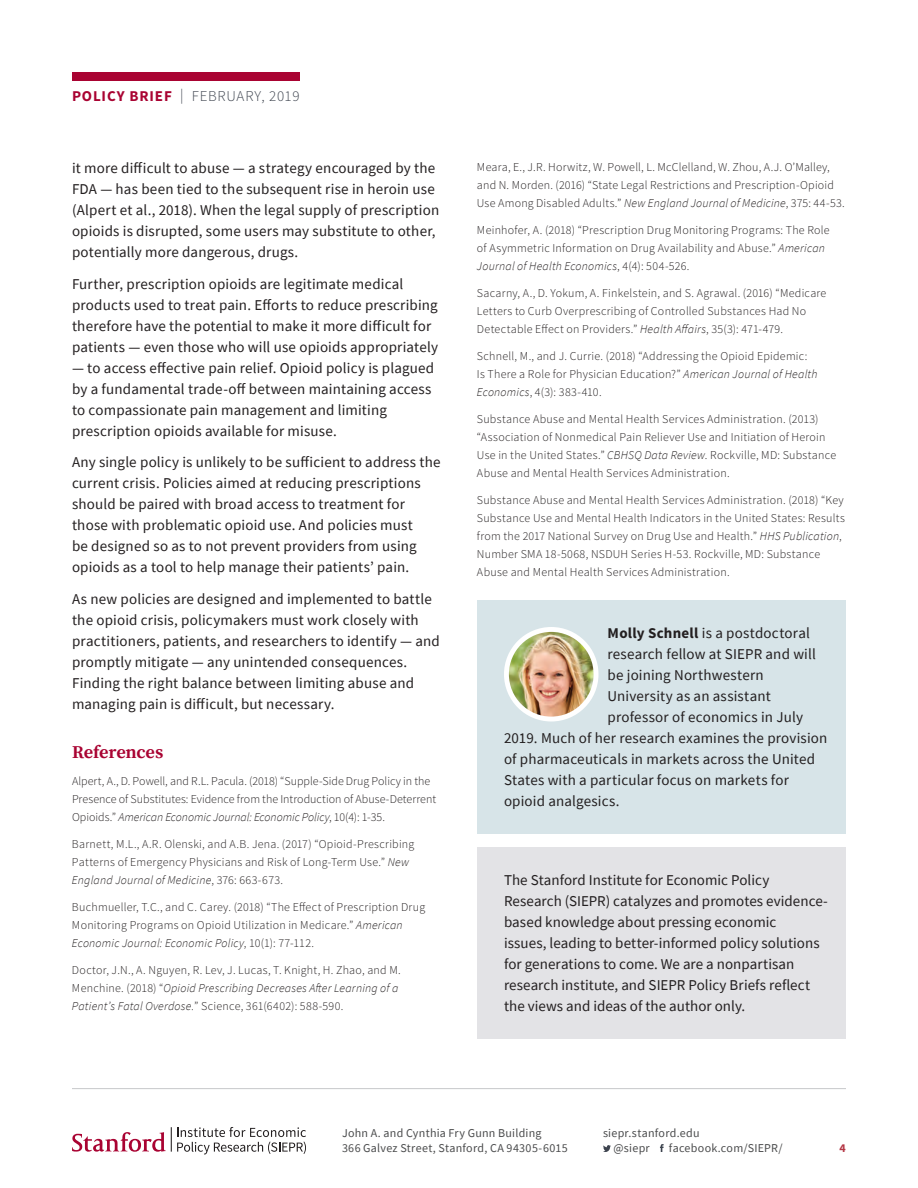
<style>
.page{position:relative;width:918px;height:1188px;background:#fff}
.page>*{position:absolute;margin:0;border:0;box-sizing:border-box;transform-origin:0 0}
.t1{font:700 18px "Source Serif Pro";letter-spacing:-.015em;color:#a90332}
.t2{font:15px/21px "Source Sans Pro";letter-spacing:.01em;color:#231f20}
.t3{font:300 15px "Source Sans Pro";letter-spacing:.05em;color:#3e444f}
.t4{font:300 12px/18px "Source Sans Pro";letter-spacing:.02em;color:#231f20}
.t5{font:300 12px/18px "Source Sans Pro";color:#231f20}
.t6{font:12px "Source Sans Pro";letter-spacing:.02em;color:#4b4c4d}
.t7{font:700 12px "Source Sans Pro";color:#b43745}
.s1{font-weight:700;color:#a90332}
.s2{font-style:italic}
.s3{font-weight:700}
</style>
<div class="page">
<svg style="left:72px;top:1127px;width:234px;height:27px"></svg>
<svg style="left:603px;top:1145px;width:8px;height:7px"></svg>
<svg style="left:660px;top:1144px;width:4px;height:8px"></svg>
<div style="left:72px;top:72px;width:228px;height:9px;background:#a90332"></div>
<hr style="left:72px;top:1088px;width:774px;height:1px;background:#c7c8ca">
<div style="left:477px;top:600px;width:369px;height:233px;background:#d7e4e8"></div>
<img style="left:506px;top:629px;width:90px;height:90px;border-radius:45px">
<div style="left:504px;top:627px;width:94px;height:94px;border:5px solid #fff;border-radius:50%"></div>
<div style="left:477px;top:847px;width:369px;height:191px;background:#e3e3e6"></div>
<p class="t3" style="left:72px;top:87px;width:229px"><span class="s1">POLICY BRIEF</span> | FEBRUARY, 2019</p>
<p class="t2" style="left:72px;top:158px;width:369px">it more difficult to abuse — a strategy encouraged by the FDA — has been tied to the subsequent rise in heroin use (Alpert et al., 2018). When the legal supply of prescription opioids is disrupted, some users may substitute to other, potentially more dangerous, drugs.</p>
<p class="t2" style="left:72px;top:273px;width:368px">Further, prescription opioids are legitimate medical products used to treat pain. Efforts to reduce prescribing therefore have the potential to make it more difficult for patients — even those who will use opioids appropriately</p>
<p class="t2" style="left:72px;top:357px;width:364px">— to access effective pain relief. Opioid policy is plagued by a fundamental trade-off between maintaining access to compassionate pain management and limiting prescription opioids available for misuse.</p>
<p class="t2" style="left:72px;top:452px;width:370px">Any single policy is unlikely to be sufficient to address the current crisis. Policies aimed at reducing prescriptions should be paired with broad access to treatment for those with problematic opioid use. And policies must<br>be designed so as to not prevent providers from using opioids as a tool to help manage their patients’ pain.</p>
<p class="t2" style="left:72px;top:588px;width:369px">As new policies are designed and implemented to battle the opioid crisis, policymakers must work closely with practitioners, patients, and researchers to identify — and promptly mitigate — any unintended consequences.<br>Finding the right balance between limiting abuse and managing pain is difficult, but necessary.</p>
<p class="t1" style="left:72px;top:742px;width:93px">References</p>
<p class="t5" style="left:72px;top:772px;width:366px">Alpert, A., D. Powell, and R.L. Pacula. (2018) “Supple-Side Drug Policy in the<br>Presence of Substitutes: Evidence from the Introduction of Abuse-Deterrent<br>Opioids.” <span class="s2">American Economic Journal: Economic Policy</span>, 10(4): 1-35.</p>
<p class="t4" style="left:72px;top:835px;width:344px">Barnett, M.L., A.R. Olenski, and A.B. Jena. (2017) “Opioid-Prescribing<br>Patterns of Emergency Physicians and Risk of Long-Term Use.” <span class="s2">New<br>England Journal of Medicine</span>, 376: 663-673.</p>
<p class="t4" style="left:72px;top:898px;width:355px">Buchmueller, T.C., and C. Carey. (2018) “The Effect of Prescription Drug<br>Monitoring Programs on Opioid Utilization in Medicare.” <span class="s2">American<br>Economic Journal: Economic Policy</span>, 10(1): 77-112.</p>
<p class="t4" style="left:72px;top:961px;width:330px">Doctor, J.N., A. Nguyen, R. Lev, J. Lucas, T. Knight, H. Zhao, and M.<br>Menchine. (2018) “<span class="s2">Opioid Prescribing Decreases After Learning of a<br>Patient’s Fatal Overdose.</span>” Science, 361(6402): 588-590.</p>
<p class="t4" style="left:477px;top:158px;width:369px">Meara, E., J.R. Horwitz, W. Powell, L. McClelland, W. Zhou, A.J. O’Malley, and N. Morden. (2016) “State Legal Restrictions and Prescription-Opioid<br>Use Among Disabled Adults.” <span class="s2">New England Journal of Medicine</span>, 375: 44-53.</p>
<p class="t4" style="left:477px;top:221px;width:354px">Meinhofer, A. (2018) “Prescription Drug Monitoring Programs: The Role of Asymmetric Information on Drug Availability and Abuse.” <span class="s2">American<br>Journal of Health Economics</span>, 4(4): 504-526.</p>
<p class="t4" style="left:477px;top:284px;width:351px">Sacarny, A., D. Yokum, A. Finkelstein, and S. Agrawal. (2016) “Medicare<br>Letters to Curb Overprescribing of Controlled Substances Had No<br>Detectable Effect on Providers.” <span class="s2">Health Affairs</span>, 35(3): 471-479.</p>
<p class="t4" style="left:477px;top:347px;width:342px">Schnell, M., and J. Currie. (2018) “Addressing the Opioid Epidemic:<br>Is There a Role for Physician Education?” <span class="s2">American Journal of Health<br>Economics</span>, 4(3): 383-410.</p>
<p class="t4" style="left:477px;top:410px;width:361px">Substance Abuse and Mental Health Services Administration. (2013) “Association of Nonmedical Pain Reliever Use and Initiation of Heroin Use in the United States.” <span class="s2">CBHSQ Data Review</span>. Rockville, MD: Substance Abuse and Mental Health Services Administration.</p>
<p class="t4" style="left:477px;top:491px;width:370px">Substance Abuse and Mental Health Services Administration. (2018) “Key Substance Use and Mental Health Indicators in the United States: Results from the 2017 National Survey on Drug Use and Health.” <span class="s2">HHS Publication</span>, Number SMA 18-5068, NSDUH Series H-53. Rockville, MD: Substance Abuse and Mental Health Services Administration.</p>
<p class="t2" style="left:608px;top:623px;width:204px"><span class="s3">Molly Schnell</span> is a postdoctoral</p>
<p class="t2" style="left:608px;top:644px;width:210px">research fellow at SIEPR and will</p>
<p class="t2" style="left:608px;top:665px;width:158px">be joining Northwestern</p>
<p class="t2" style="left:608px;top:686px;width:165px">University as an assistant</p>
<p class="t2" style="left:608px;top:707px;width:197px">professor of economics in July</p>
<p class="t2" style="left:504px;top:728px;width:325px">2019. Much of her research examines the provision</p>
<p class="t2" style="left:504px;top:749px;width:313px">of pharmaceuticals in markets across the United</p>
<p class="t2" style="left:504px;top:770px;width:287px">States with a particular focus on markets for</p>
<p class="t2" style="left:504px;top:791px;width:117px">opioid analgesics.</p>
<p class="t2" style="left:504px;top:870px;width:325px">The Stanford Institute for Economic Policy Research (SIEPR) catalyzes and promotes evidence&shy;based knowledge about pressing economic<br>issues, leading to better-informed policy solutions for generations to come. We are a nonpartisan research institute, and SIEPR Policy Briefs reflect the views and ideas of the author only.</p>
<p class="t6" style="left:342px;top:1125px;width:201px">John A. and Cynthia Fry Gunn Building</p>
<p class="t6" style="left:603px;top:1125px;width:98px">siepr.stanford.edu</p>
<p class="t6" style="left:342px;top:1140px;width:227px">366 Galvez Street, Stanford, CA 94305-6015</p>
<p class="t6" style="left:614px;top:1140px;width:38px">@siepr</p>
<p class="t6" style="left:669px;top:1140px;width:115px">facebook.com/SIEPR/</p>
<p class="t7" style="left:840px;top:1140px;width:8px">4</p>
</div>
